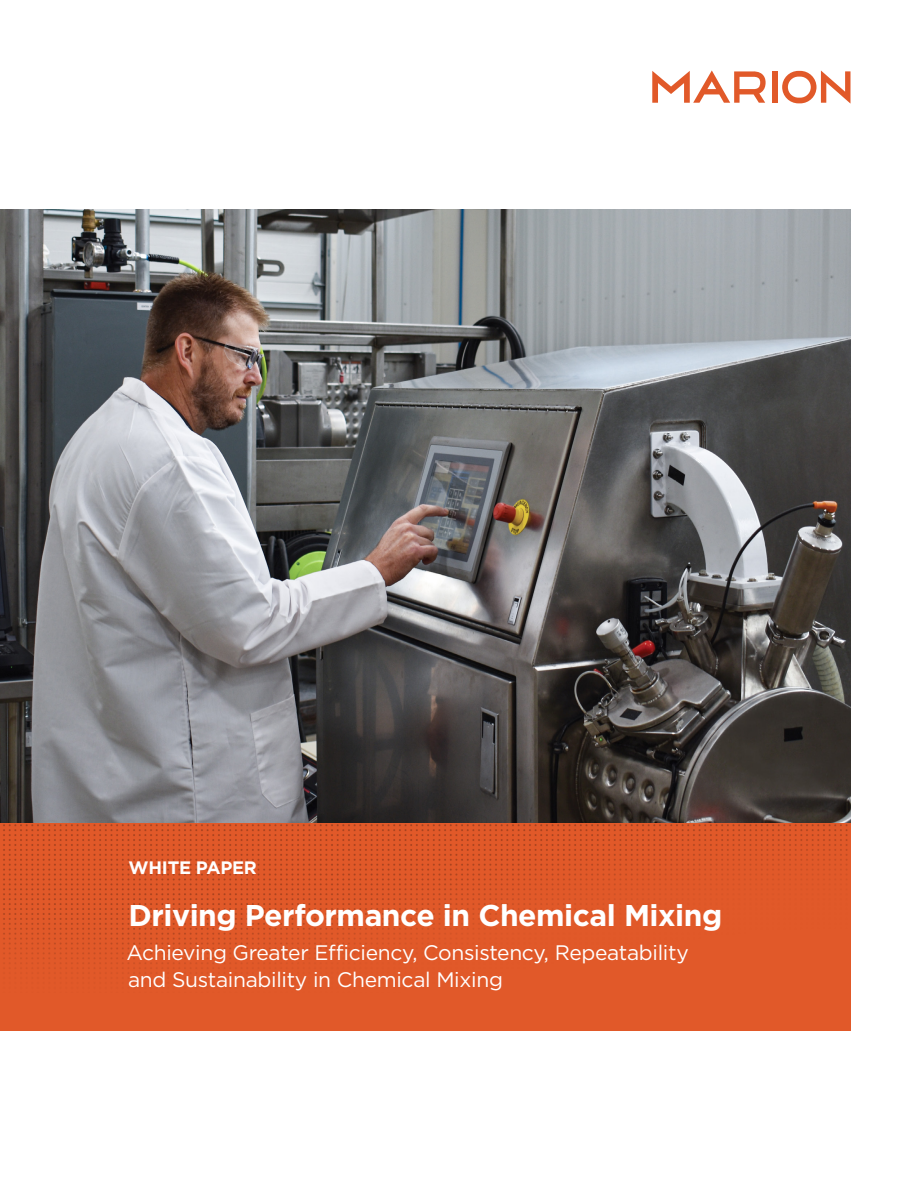
<style>
.page{position:relative;width:918px;height:1188px;background:#fff}
.page>*{position:absolute;margin:0;border:0;box-sizing:border-box;transform-origin:0 0}
.t1{font:700 30px "Gotham";letter-spacing:-.015em;color:#fff}
.t2{font:21px/27px "Gotham";letter-spacing:-.015em;color:#fff}
.t3{font:700 18px "Gotham";letter-spacing:-.015em;color:#fff}
</style>
<div class="page">
<div style="left:772px;top:71px;width:6px;height:32px;background:#e15929"></div>
<svg style="left:652px;top:70px;width:114px;height:33px"></svg>
<svg style="left:782px;top:70px;width:69px;height:34px"></svg>
<div style="left:0;top:822px;width:850px;height:209px;background:#e15929"></div>
<img style="left:0;top:209px;width:850px;height:765px">
<p class="t3" style="left:129px;top:856px;width:130px">WHITE PAPER</p>
<p class="t1" style="left:128px;top:896px;width:595px">Driving Performance in Chemical Mixing</p>
<p class="t2" style="left:126px;top:939px;width:564px">Achieving Greater Efficiency, Consistency, Repeatability and Sustainability in Chemical Mixing</p>
</div>
